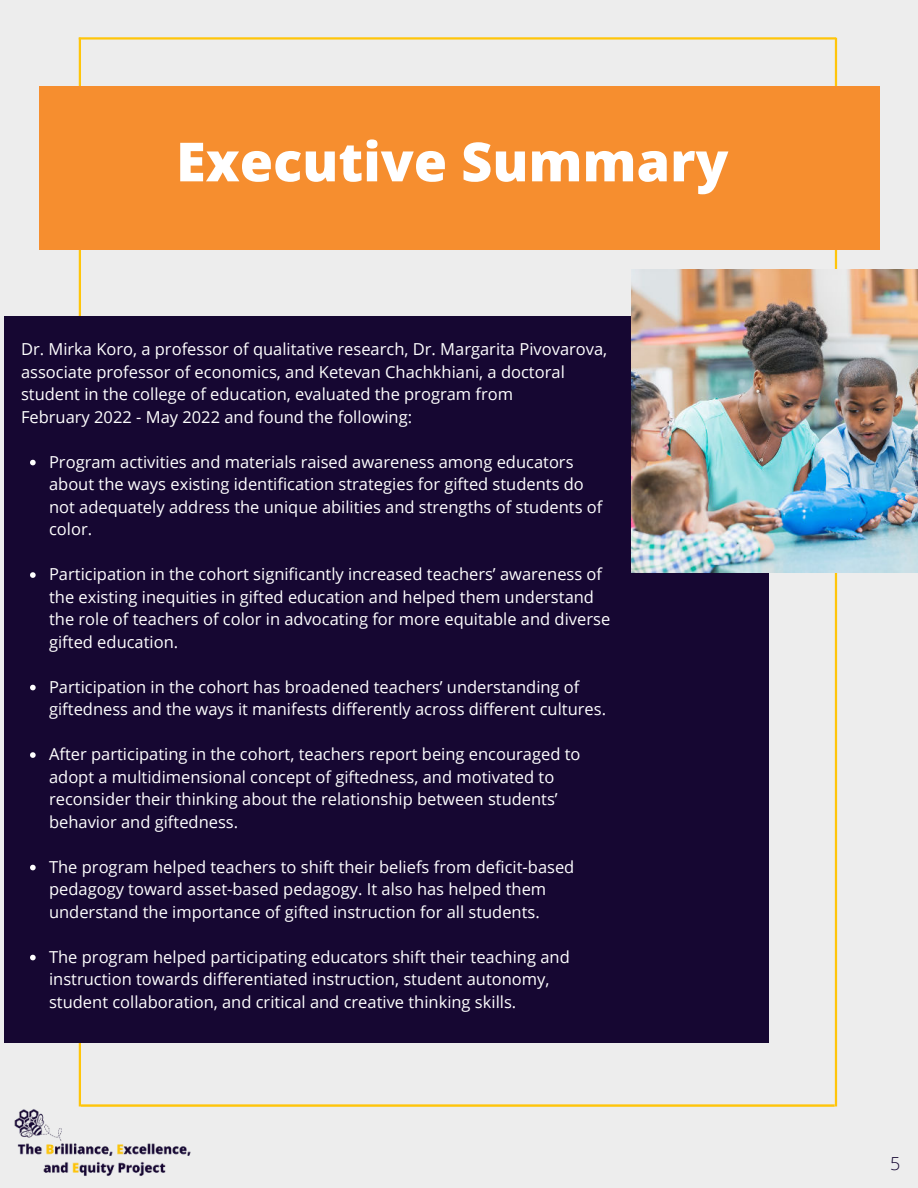
<style>
.page{position:relative;width:918px;height:1188px;background:#ededed}
.page>*{position:absolute;margin:0;border:0;box-sizing:border-box;transform-origin:0 0}
.t1{font:800 54px "Open Sans";color:#fff}
.t2{font:300 18px "Open Sans";color:#160732}
.t3{font:16.5px/22.5px "Open Sans";color:#fff}
</style>
<div class="page">
<hr style="left:835px;top:38px;width:2px;height:1068px;background:#ffc50a">
<hr style="left:79px;top:38px;width:2px;height:1068px;background:#ffc50a">
<div style="left:39px;top:86px;width:840px;height:163px;background:#f68e2f"></div>
<div style="left:4px;top:316px;width:765px;height:727px;background:#160732"></div>
<hr style="left:81px;top:1104px;width:754px;height:3px;background:#ffc50a">
<hr style="left:79px;top:37px;width:757px;height:3px;background:#ffc50a">
<svg style="left:30px;top:460px;width:6px;height:5px"></svg>
<svg style="left:30px;top:572px;width:6px;height:6px"></svg>
<svg style="left:30px;top:685px;width:6px;height:5px"></svg>
<svg style="left:30px;top:752px;width:6px;height:6px"></svg>
<svg style="left:30px;top:865px;width:6px;height:5px"></svg>
<svg style="left:30px;top:955px;width:6px;height:5px"></svg>
<img style="left:632px;top:270px;width:286px;height:302px">
<img style="left:14px;top:1106px;width:191px;height:70px">
<h1 class="t1" style="left:176px;top:121px;width:554px">Executive Summary</h1>
<p class="t3" style="left:21px;top:337px;width:588px">Dr. Mirka Koro, a professor of qualitative research, Dr. Margarita Pivovarova, associate professor of economics, and Ketevan Chachkhiani, a doctoral student in the college of education, evaluated the program from<br>February 2022 - May 2022 and found the following:</p>
<p class="t3" style="left:49px;top:450px;width:555px">Program activities and materials raised awareness among educators about the ways existing identification strategies for gifted students do not adequately address the unique abilities and strengths of students of color.</p>
<p class="t3" style="left:49px;top:562px;width:563px">Participation in the cohort significantly increased teachers’ awareness of the existing inequities in gifted education and helped them understand the role of teachers of color in advocating for more equitable and diverse gifted education.</p>
<p class="t3" style="left:49px;top:675px;width:559px">Participation in the cohort has broadened teachers’ understanding of giftedness and the ways it manifests differently across different cultures.</p>
<p class="t3" style="left:49px;top:742px;width:533px">After participating in the cohort, teachers report being encouraged to adopt a multidimensional concept of giftedness, and motivated to reconsider their thinking about the relationship between students’ behavior and giftedness.</p>
<p class="t3" style="left:49px;top:855px;width:527px">The program helped teachers to shift their beliefs from deficit-based pedagogy toward asset-based pedagogy. It also has helped them understand the importance of gifted instruction for all students.</p>
<p class="t3" style="left:49px;top:945px;width:522px">The program helped participating educators shift their teaching and instruction towards differentiated instruction, student autonomy, student collaboration, and critical and creative thinking skills.</p>
<p class="t2" style="left:890px;top:1151px;width:12px">5</p>
</div>
